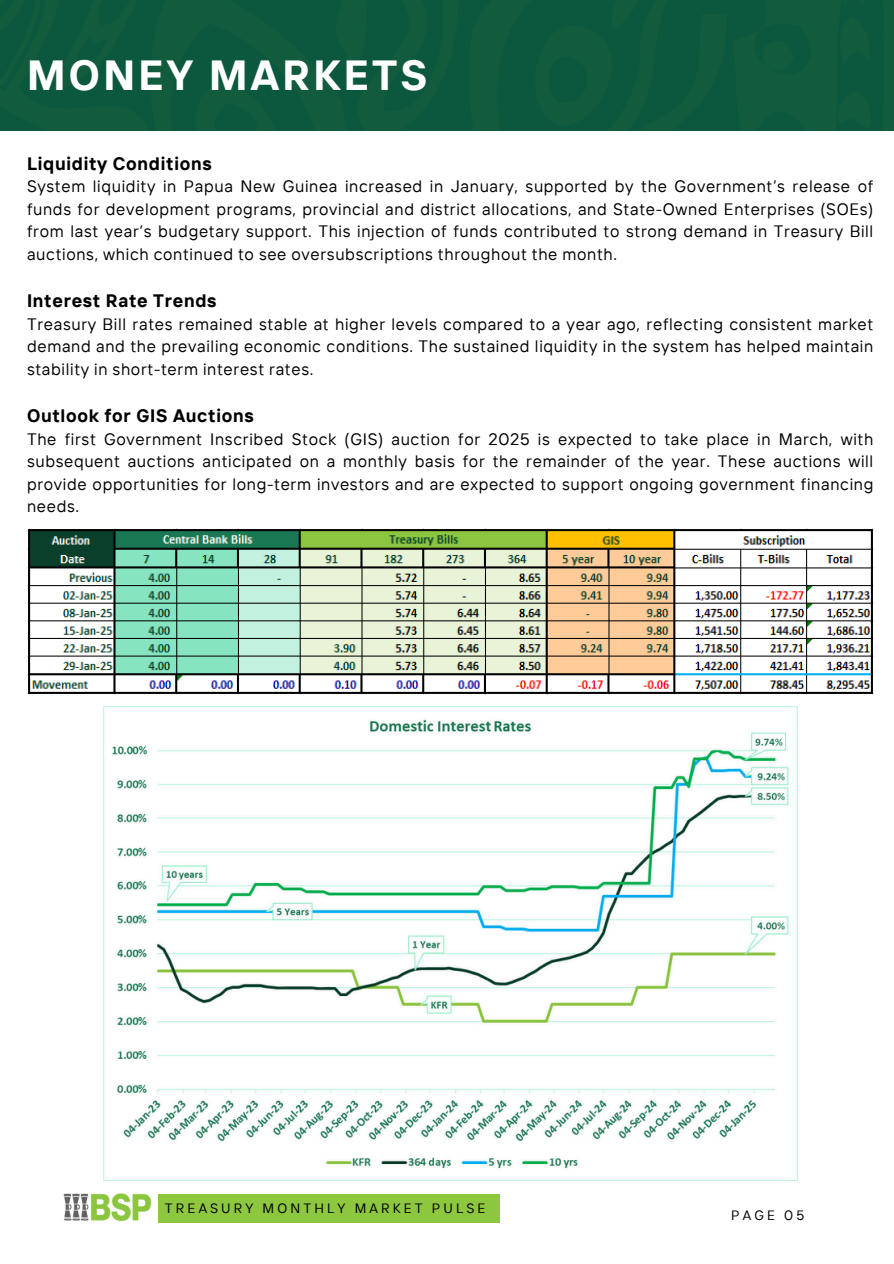
<style>
.page{position:relative;width:894px;height:1264px;background:#fff}
.page>*{position:absolute;margin:0;border:0;box-sizing:border-box;transform-origin:0 0}
.t1{font:700 42px "TT Interphases";letter-spacing:.08em;color:#fff}
.t2{font:700 18px "TT Interphases";letter-spacing:.04em;color:#000}
.t3{font:16.5px/22.5px "TT Interphases";letter-spacing:.04em;color:#000;text-align:justify}
.t4{font:13.5px "TT Interphases";letter-spacing:.23em;color:#000001}
</style>
<div class="page">
<img style="left:63px;top:1193px;width:89px;height:29px">
<div style="left:158px;top:1194px;width:341px;height:28px;background:#8dc63f"></div>
<div style="left:0;top:0;width:893px;height:130px;background:#0c583e"></div>
<img style="left:103px;top:706px;width:694px;height:474px">
<img style="left:27px;top:528px;width:846px;height:166px">
<p class="t1" style="left:27px;top:48px;width:401px">MONEY MARKETS</p>
<h2 class="t2" style="left:27px;top:152px;width:186px">Liquidity Conditions</h2>
<h2 class="t3" style="left:27px;top:175px;width:847px">System liquidity in Papua New Guinea increased in January, supported by the Government’s release of funds for development programs, provincial and district allocations, and State-Owned Enterprises (SOEs) from last year’s budgetary support. This injection of funds contributed to strong demand in Treasury Bill auctions, which continued to see oversubscriptions throughout the month.</h2>
<h2 class="t2" style="left:27px;top:289px;width:191px">Interest Rate Trends</h2>
<h2 class="t3" style="left:27px;top:312px;width:847px">Treasury Bill rates remained stable at higher levels compared to a year ago, reflecting consistent market demand and the prevailing economic conditions. The sustained liquidity in the system has helped maintain stability in short-term interest rates.</h2>
<h2 class="t2" style="left:27px;top:404px;width:228px">Outlook for GIS Auctions</h2>
<h2 class="t3" style="left:27px;top:427px;width:847px">The first Government Inscribed Stock (GIS) auction for 2025 is expected to take place in March, with subsequent auctions anticipated on a monthly basis for the remainder of the year. These auctions will provide opportunities for long-term investors and are expected to support ongoing government financing needs.</h2>
<p class="t4" style="left:165px;top:1199px;width:322px">TREASURY MONTHLY MARKET PULSE</p>
<h1 class="t4" style="left:731px;top:1206px;width:74px">PAGE 05</h1>
</div>
